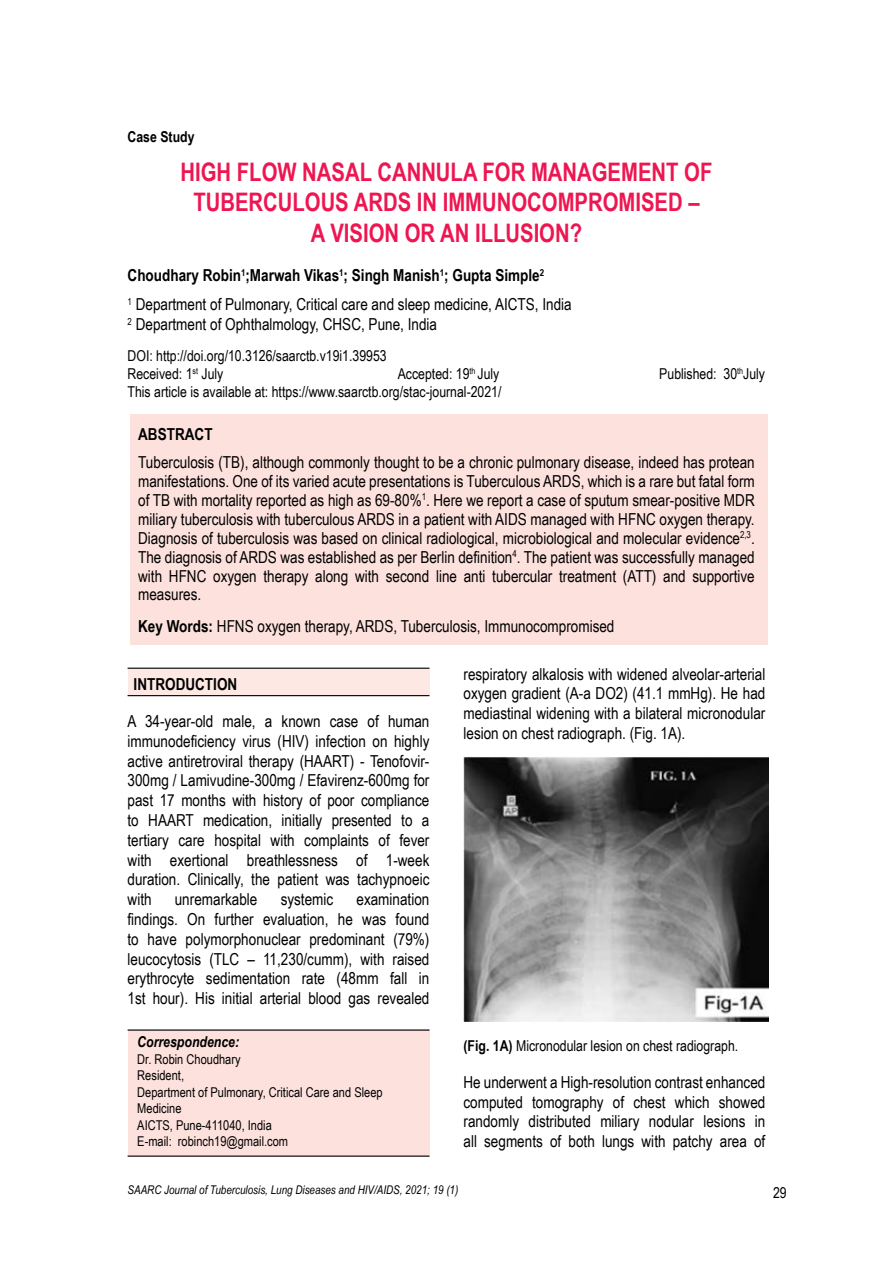
<style>
.page{position:relative;width:893px;height:1263px;background:#fff}
.page>*{position:absolute;margin:0;border:0;box-sizing:border-box;transform-origin:0 0}
.t1{font:700 25.5px "Arial Narrow";color:#ed1651}
.t2{font:16.5px/19.8px "Arial Narrow";color:#000;text-align:justify}
.t3{font:700 16.5px "Arial Narrow";color:#000}
.t4{font:15px/18px "Arial Narrow";color:#000}
.t5{font:italic 700 15px "Arial Narrow";color:#000}
.t6{font:700 15px "Arial Narrow";color:#000}
.t7{font:13.5px/16.5px "Arial Narrow";color:#000}
.t8{font:italic 12px "Arial Narrow";color:#000}
.s1{font-weight:700}
</style>
<div class="page">
<div style="left:128px;top:1029px;width:301px;height:128px;background:#fde1dd"></div>
<hr style="left:128px;top:1029px;width:301px;height:2px;background:#000">
<hr style="left:128px;top:1155px;width:301px;height:2px;background:#000">
<div style="left:130px;top:415px;width:637px;height:230px;background:#fde1dd"></div>
<div style="left:128px;top:668px;width:301px;height:28px;background:#fde8e4"></div>
<hr style="left:128px;top:668px;width:301px;height:1px;background:#000">
<hr style="left:128px;top:695px;width:301px;height:1px;background:#000">
<img style="left:463px;top:757px;width:306px;height:264px">
<p class="t6" style="left:128px;top:125px;width:68px">CASE STUDY</p>
<h1 class="t1" style="left:181px;top:152px;width:85px">HIGH FLOW</h1>
<h1 class="t1" style="left:302px;top:152px;width:30px">NASAL</h1>
<h1 class="t1" style="left:377px;top:152px;width:30px">CANNULA</h1>
<h1 class="t1" style="left:483px;top:152px;width:15px">FOR</h1>
<h1 class="t1" style="left:531px;top:152px;width:33px">MANAGEMENT</h1>
<h1 class="t1" style="left:684px;top:152px;width:15px">OF</h1>
<h1 class="t1" style="left:193px;top:183px;width:28px">TUBERCULOUS</h1>
<h1 class="t1" style="left:354px;top:183px;width:111px">ARDS IN IMMUNOCOMPROMISED</h1>
<h1 class="t1" style="left:688px;top:183px;width:13px">–</h1>
<h1 class="t1" style="left:311px;top:214px;width:45px">A VISION</h1>
<h1 class="t1" style="left:405px;top:214px;width:90px">OR AN ILLUSION</h1>
<h1 class="t1" style="left:570px;top:214px;width:14px">?</h1>
<p class="t2" style="left:128px;top:261px;width:446px;line-height:28.8px"><span class="s1">CHOUDHARY ROBIN</span><sup>1</sup><span class="s1">;MARWAH VIKAS</span><sup>1</sup><span class="s1">; SINGH MANISH</span><sup>1</sup><span class="s1">; GUPTA SIMPLE</span><sup>2<br></sup><sup>1</sup> Department of Pulmonary, Critical care and sleep medicine, AICTS, India</p>
<p class="t2" style="left:128px;top:314px;width:311px"><sup>2</sup> Department of Ophthalmology, CHSC, Pune, India</p>
<p class="t4" style="left:128px;top:346px;width:261px">DOI: http://doi.org/10.3126/saarctb.v19i1.39953<br>Received: 1<sup>st</sup> July</p>
<p class="t4" style="left:398px;top:364px;width:103px">Accepted: 19<sup>th</sup> July</p>
<p class="t4" style="left:659px;top:364px;width:107px">Published: 30<sup>th</sup>July</p>
<p class="t4" style="left:128px;top:382px;width:375px">This article is available at: https://www.saarctb.org/stac-journal-2021/</p>
<p class="t3" style="left:138px;top:422px;width:76px">ABSTRACT</p>
<p class="t2" style="left:138px;top:452px;width:618px;line-height:19px">Tuberculosis (TB), although commonly thought to be a chronic pulmonary disease, indeed has protean manifestations. One of its varied acute presentations is Tuberculous ARDS, which is a rare but fatal form of TB with mortality reported as high as 69-80%<sup>1</sup>. Here we report a case of sputum smear-positive MDR miliary tuberculosis with tuberculous ARDS in a patient with AIDS managed with HFNC oxygen therapy.<br>Diagnosis of tuberculosis was based on clinical radiological, microbiological and molecular evidence<sup>2,3</sup>.<br>The diagnosis of ARDS was established as per Berlin definition<sup>4</sup>. The patient was successfully managed with HFNC oxygen therapy along with second line anti tubercular treatment (ATT) and supportive measures.</p>
<p class="t2" style="left:138px;top:616px;width:478px"><span class="s1">KEY WORDS:</span> HFNS oxygen therapy, ARDS, Tuberculosis, Immunocompromised</p>
<p class="t3" style="left:134px;top:671px;width:105px">INTRODUCTION</p>
<p class="t2" style="left:128px;top:711px;width:303px">A 34-year-old male, a known case of human immunodeficiency virus (HIV) infection on highly active antiretroviral therapy (HAART) - Tenofovir-300mg / Lamivudine-300mg / Efavirenz-600mg for past 17 months with history of poor compliance to HAART medication, initially presented to a tertiary care hospital with complaints of fever with exertional breathlessness of 1-week duration. Clinically, the patient was tachypnoeic with</p>
<p class="t2" style="left:128px;top:889px;width:303px;text-indent:229px">examination findings. On further evaluation, he was found to have polymorphonuclear predominant (79%) leucocytosis (TLC – 11,230/cumm), with raised erythrocyte sedimentation rate (48mm fall in 1st hour). His initial arterial blood gas revealed</p>
<p class="t2" style="left:175px;top:889px;width:84px">unremarkable</p>
<p class="t2" style="left:281px;top:889px;width:54px">systemic</p>
<p class="t5" style="left:137px;top:1031px;width:103px">Correspondence:</p>
<p class="t7" style="left:137px;top:1050px;width:247px">Dr. Robin Choudhary<br>Resident,<br>Department of Pulmonary, Critical Care and Sleep<br>Medicine<br>AICTS, Pune-411040, India<br>E-mail: robinch19@gmail.com</p>
<p class="t2" style="left:463px;top:663px;width:303px">respiratory alkalosis with widened alveolar-arterial oxygen gradient (A-a DO2) (41.1 mmHg). He had mediastinal widening with a bilateral micronodular lesion on chest radiograph. (Fig. 1A).</p>
<p class="t4" style="left:463px;top:1036px;width:276px"><span class="s1">(FIG. 1A)</span> Micronodular lesion on chest radiograph.</p>
<p class="t2" style="left:463px;top:1071px;width:303px">He underwent a High-resolution contrast enhanced computed tomography of chest which showed randomly distributed miliary nodular lesions in all segments of both lungs with patchy area of</p>
<p class="t8" style="left:128px;top:1181px;width:332px">SAARC Journal of Tuberculosis, Lung Diseases and HIV/AIDS, 2021; 19 (1)</p>
<p class="t4" style="left:773px;top:1183px;width:15px">29</p>
</div>
